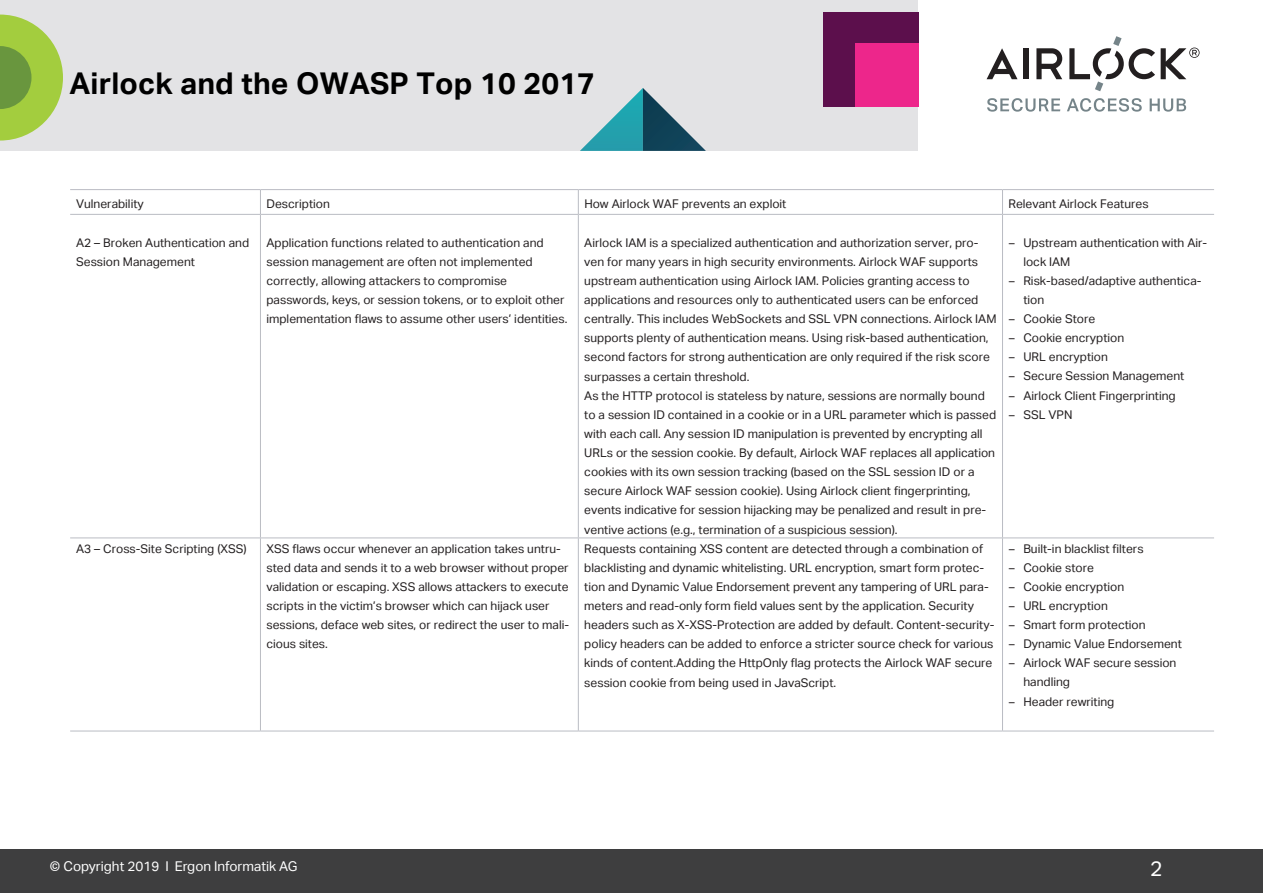
<style>
.page{position:relative;width:1263px;height:893px;background:#fff}
.page>*{position:absolute;margin:0;border:0;box-sizing:border-box;transform-origin:0 0}
.t1{font:700 30px "Aktiv Grotesk";letter-spacing:.005em;color:#000}
.t2{font:21px "Aktiv Grotesk";color:#fff}
.t3{font:13.5px "Aktiv Grotesk";color:#fff}
.t4{font:12px/19.2px "Aktiv Grotesk";color:#231f20}
.s1{font-family:"DTL Argo T Medium"}
</style>
<div class="page">
<div style="left:0;top:0;width:917px;height:151px;background:#e3e3e5"></div>
<svg style="left:987px;top:98px;width:199px;height:14px"></svg>
<svg style="left:1036px;top:48px;width:26px;height:31px"></svg>
<div style="left:1023px;top:48px;width:5px;height:31px;background:#231f20"></div>
<svg style="left:986px;top:48px;width:31px;height:31px"></svg>
<svg style="left:1069px;top:36px;width:86px;height:55px"></svg>
<svg style="left:1161px;top:48px;width:38px;height:31px"></svg>
<div style="left:0;top:849px;width:1263px;height:44px;background:#3e3e3f"></div>
<div style="left:824px;top:12px;width:94px;height:95px;background:#5c0f4c"></div>
<div style="left:855px;top:44px;width:63px;height:63px;background:#ed268b"></div>
<svg style="left:0;top:15px;width:63px;height:126px"></svg>
<svg style="left:580px;top:88px;width:126px;height:63px"></svg>
<hr style="left:70px;top:731px;width:190px;height:1px;background:#babcc3">
<hr style="left:260px;top:731px;width:318px;height:1px;background:#babcc3">
<hr style="left:578px;top:731px;width:424px;height:1px;background:#babcc3">
<hr style="left:1002px;top:731px;width:212px;height:1px;background:#babcc3">
<hr style="left:70px;top:189px;width:190px;height:1px;background:#babcc3">
<hr style="left:260px;top:189px;width:318px;height:1px;background:#babcc3">
<svg style="left:260px;top:190px;width:1px;height:24px"></svg>
<hr style="left:578px;top:189px;width:424px;height:1px;background:#babcc3">
<svg style="left:578px;top:190px;width:1px;height:24px"></svg>
<hr style="left:1002px;top:189px;width:212px;height:1px;background:#babcc3">
<svg style="left:1002px;top:190px;width:1px;height:24px"></svg>
<hr style="left:70px;top:214px;width:190px;height:1px;background:#babcc3">
<hr style="left:260px;top:214px;width:318px;height:1px;background:#babcc3">
<hr style="left:260px;top:215px;width:1px;height:323px;background:#babcc3">
<hr style="left:578px;top:214px;width:424px;height:1px;background:#babcc3">
<hr style="left:578px;top:215px;width:1px;height:323px;background:#babcc3">
<hr style="left:1002px;top:214px;width:212px;height:1px;background:#babcc3">
<hr style="left:1002px;top:215px;width:1px;height:323px;background:#babcc3">
<hr style="left:70px;top:538px;width:190px;height:1px;background:#babcc3">
<hr style="left:260px;top:538px;width:318px;height:1px;background:#babcc3">
<hr style="left:260px;top:538px;width:1px;height:193px;background:#babcc3">
<hr style="left:578px;top:538px;width:424px;height:1px;background:#babcc3">
<hr style="left:578px;top:538px;width:1px;height:193px;background:#babcc3">
<hr style="left:1002px;top:538px;width:212px;height:1px;background:#babcc3">
<hr style="left:1002px;top:538px;width:1px;height:193px;background:#babcc3">
<h1 class="t1" style="left:69px;top:66px;width:527px">Airlock and the OWASP Top 10 2017</h1>
<p class="t4" style="left:76px;top:195px;width:69px">Vulnerability</p>
<p class="t4" style="left:266px;top:195px;width:65px">Description</p>
<p class="t4" style="left:584px;top:195px;width:204px">How Airlock WAF prevents an exploit</p>
<p class="t4" style="left:1008px;top:195px;width:142px">Relevant Airlock Features</p>
<p class="t4" style="left:76px;top:233px;width:174px">A2 – Broken Authentication and<br>Session Management</p>
<p class="t4" style="left:266px;top:233px;width:302px">Application functions related to authentication and session management are often not implemented correctly, allowing attackers to compromise passwords, keys, or session tokens, or to exploit other implementation flaws to assume other users’ identities.</p>
<p class="t4" style="left:584px;top:233px;width:414px">Airlock IAM is a specialized authentication and authorization server, pro&shy;ven for many years in high security environments. Airlock WAF supports upstream authentication using Airlock IAM. Policies granting access to applications and resources only to authenticated users can be enforced centrally. This includes WebSockets and SSL VPN connections. Airlock IAM supports plenty of authentication means. Using risk-based authentication, second factors for strong authentication are only required if the risk score surpasses a certain threshold.<br>As the HTTP protocol is stateless by nature, sessions are normally bound to a session ID contained in a cookie or in a URL parameter which is passed with each call. Any session ID manipulation is prevented by encrypting all URLs or the session cookie. By default, Airlock WAF replaces all application cookies with its own session tracking (based on the SSL session ID or a secure Airlock WAF session cookie). Using Airlock client fingerprinting, events indicative for session hijacking may be penalized and result in pre&shy;ventive actions (e.g., termination of a suspicious session).</p>
<p class="t4" style="left:1023px;top:233px;width:185px;text-indent:-15px"><span class="s1">–</span> Upstream authentication with Air&shy;lock IAM</p>
<p class="t4" style="left:1023px;top:271px;width:180px;text-indent:-15px"><span class="s1">–</span> Risk-based/adaptive authentica&shy;tion</p>
<p class="t4" style="left:1008px;top:309px;width:88px"><span class="s1">–</span> Cookie Store</p>
<p class="t4" style="left:1008px;top:328px;width:117px"><span class="s1">–</span> Cookie encryption</p>
<p class="t4" style="left:1008px;top:348px;width:101px"><span class="s1">–</span> URL encryption</p>
<p class="t4" style="left:1008px;top:367px;width:177px"><span class="s1">–</span> Secure Session Management</p>
<p class="t4" style="left:1008px;top:386px;width:169px"><span class="s1">–</span> Airlock Client Fingerprinting</p>
<p class="t4" style="left:1008px;top:405px;width:65px"><span class="s1">–</span> SSL VPN</p>
<p class="t4" style="left:76px;top:539px;width:172px">A3 – Cross-Site Scripting (XSS)</p>
<p class="t4" style="left:266px;top:539px;width:304px">XSS flaws occur whenever an application takes untru&shy;sted data and sends it to a web browser without proper validation or escaping. XSS allows attackers to execute scripts in the victim’s browser which can hijack user sessions, deface web sites, or redirect the user to mali&shy;cious sites.</p>
<p class="t4" style="left:584px;top:539px;width:412px">Requests containing XSS content are detected through a combination of blacklisting and dynamic whitelisting. URL encryption, smart form protec&shy;tion and Dynamic Value Endorsement prevent any tampering of URL para&shy;meters and read-only form field values sent by the application. Security headers such as X-XSS-Protection are added by default. Content-security&shy;policy headers can be added to enforce a stricter source check for various kinds of content.Adding the HttpOnly flag protects the Airlock WAF secure session cookie from being used in JavaScript.</p>
<p class="t4" style="left:1008px;top:539px;width:137px"><span class="s1">–</span> Built-in blacklist filters</p>
<p class="t4" style="left:1008px;top:558px;width:87px"><span class="s1">–</span> Cookie store</p>
<p class="t4" style="left:1008px;top:577px;width:117px"><span class="s1">–</span> Cookie encryption</p>
<p class="t4" style="left:1008px;top:596px;width:101px"><span class="s1">–</span> URL encryption</p>
<p class="t4" style="left:1008px;top:615px;width:139px"><span class="s1">–</span> Smart form protection</p>
<p class="t4" style="left:1008px;top:634px;width:175px"><span class="s1">–</span> Dynamic Value Endorsement</p>
<p class="t4" style="left:1023px;top:654px;width:155px;text-indent:-15px"><span class="s1">–</span> Airlock WAF secure session handling</p>
<p class="t4" style="left:1008px;top:692px;width:107px"><span class="s1">–</span> Header rewriting</p>
<p class="t3" style="left:50px;top:858px;width:249px">© Copyright 2019 I Ergon Informatik AG</p>
<h2 class="t2" style="left:1150px;top:856px;width:14px">2</h2>
</div>
